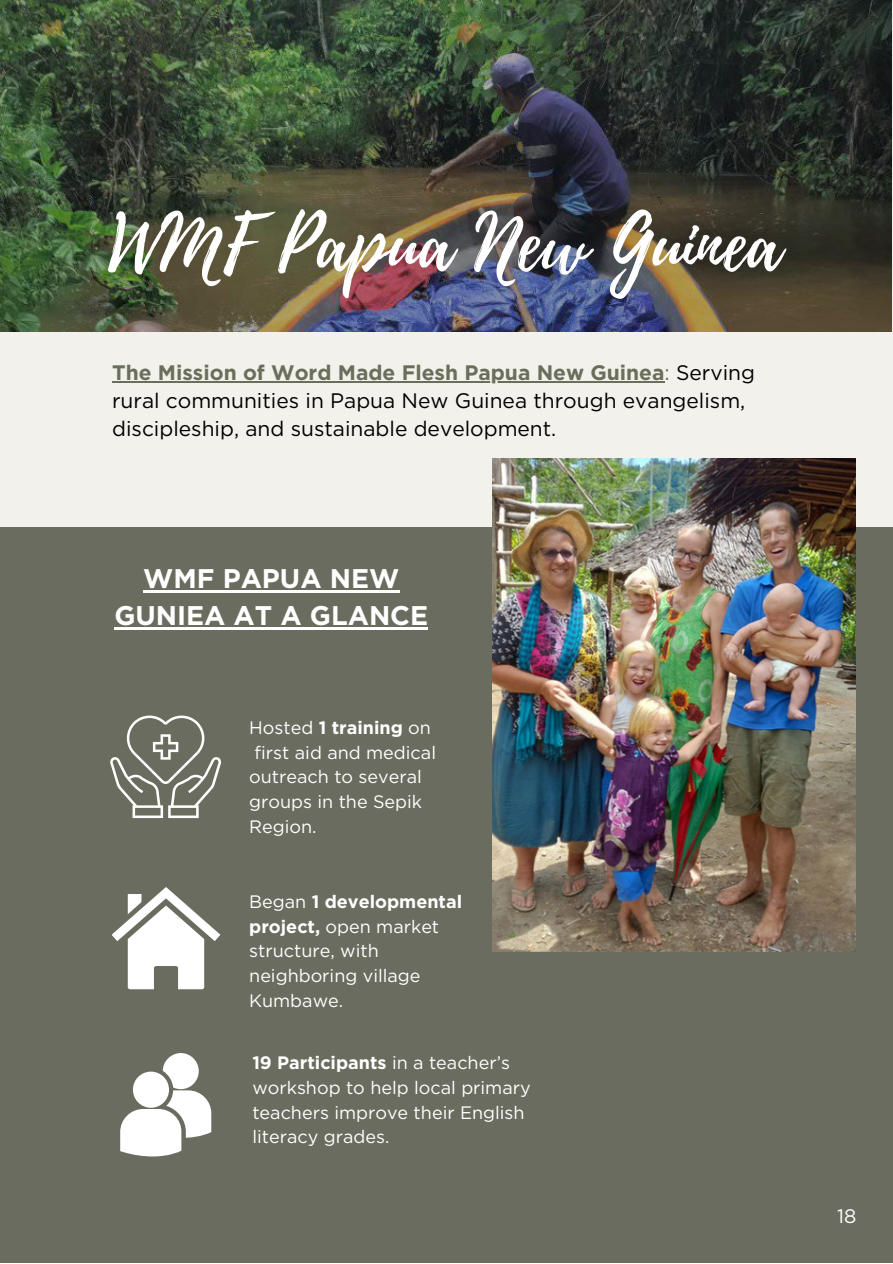
<style>
.page{position:relative;width:893px;height:1264px;background:#fff}
.page>*{position:absolute;margin:0;border:0;box-sizing:border-box;transform-origin:0 0}
.t1{font:76.5px "Playlist Script";color:#fff}
.t2{font:700 27px/37px "Gotham";color:#fff;text-align:center}
.t3{font:21px/28px "Gotham";color:#000}
.t4{font:19.5px "Gotham";color:#fff}
.t5{font:18px/24.8px "Gotham";color:#fff}
.s1{font-weight:700;color:#6a6f5c}
.s2{color:#6a6f5c}
.s3{font-weight:700}
</style>
<div class="page">
<div style="left:0;top:0;width:892px;height:1261px;background:#f2f1eb"></div>
<div style="left:0;top:527px;width:892px;height:735px;background:#696c5e"></div>
<img style="left:0;top:0;width:891px;height:331px">
<img style="left:492px;top:459px;width:363px;height:492px">
<svg style="left:120px;top:1053px;width:91px;height:103px"></svg>
<svg style="left:112px;top:887px;width:108px;height:102px"></svg>
<svg style="left:110px;top:715px;width:111px;height:103px"></svg>
<hr style="left:112px;top:381px;width:552px;height:1px;background:#6a6f5c">
<hr style="left:143px;top:590px;width:256px;height:2px;background:#fff">
<hr style="left:114px;top:627px;width:314px;height:2px;background:#fff">
<p class="t1" style="left:108px;top:189px;width:674px">WMF Papua New Guinea</p>
<p class="t3" style="left:112px;top:358px;width:644px"><span class="s1">The Mission of Word Made Flesh Papua New Guinea</span><span class="s2">:</span> Serving rural communities in Papua New Guinea through evangelism, discipleship, and sustainable development.</p>
<p class="t2" style="left:114px;top:559px;width:315px">WMF PAPUA NEW<br>GUNIEA AT A GLANCE</p>
<p class="t5" style="left:249px;top:715px;width:188px">Hosted <span class="s3">1 training</span> on first aid and medical outreach to several groups in the Sepik<br>Region.</p>
<p class="t5" style="left:249px;top:889px;width:214px">Began <span class="s3">1 developmental project,</span> open market structure, with neighboring village<br>Kumbawe.</p>
<p class="t5" style="left:252px;top:1050px;width:280px"><span class="s3">19 Participants</span> in a teacher’s workshop to help local primary teachers improve their English literacy grades.</p>
<p class="t4" style="left:837px;top:1204px;width:21px">18</p>
</div>
